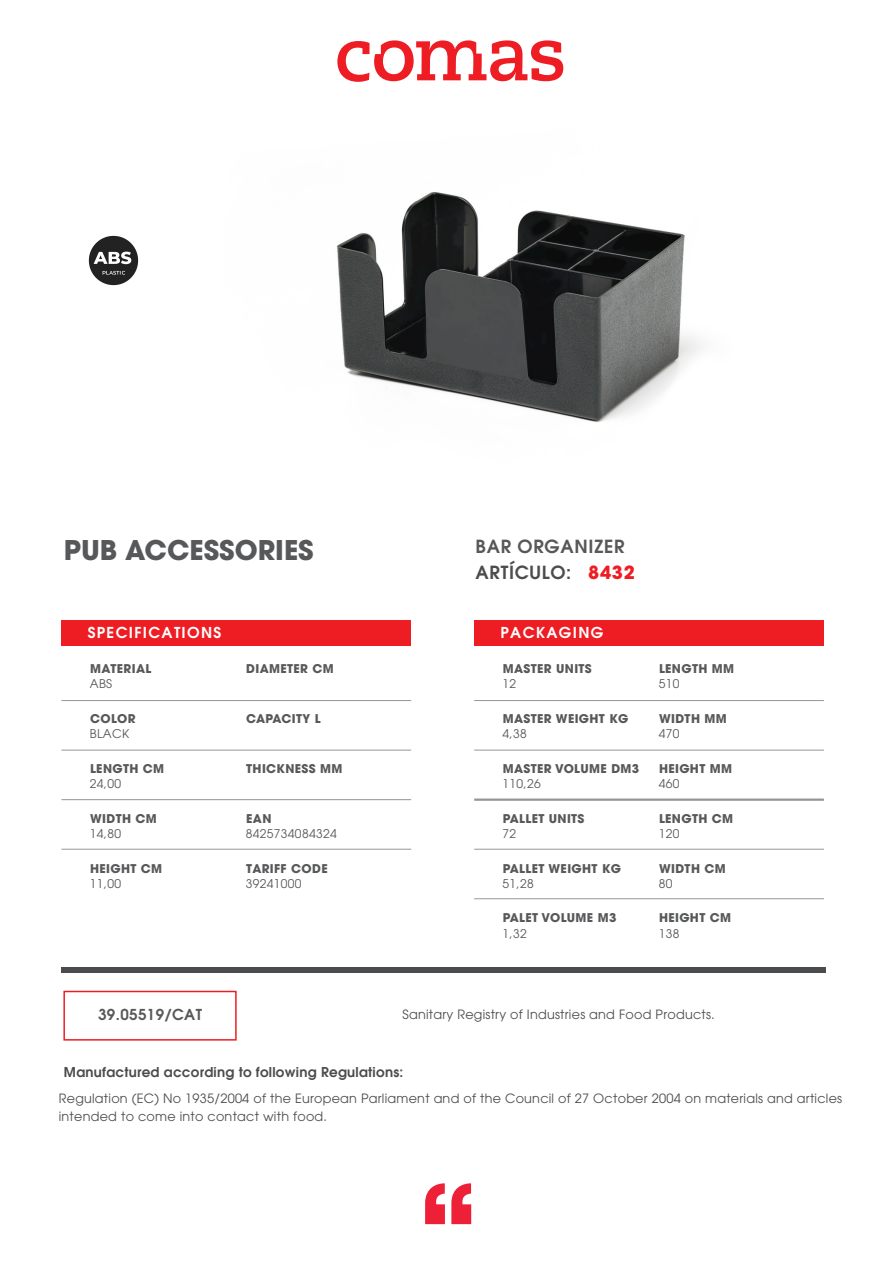
<style>
.page{position:relative;width:893px;height:1263px;background:#fff}
.page>*{position:absolute;margin:0;border:0;box-sizing:border-box;transform-origin:0 0}
.t1{font:700 27px "Avant Garde";color:#57585a}
.t2{font:600 18px/25.7px "Avant Garde";letter-spacing:.04em;color:#57585a}
.t3{font:600 15px "Avant Garde";letter-spacing:.09em;color:#fff}
.t4{font:600 15px "Avant Garde";letter-spacing:.03em;color:#57585a}
.t5{font:600 13.5px "Avant Garde";letter-spacing:.02em;color:#4b4c4d}
.t6{font:12.75px/18px "Avant Garde";letter-spacing:.02em;color:#4b4c4d}
.t7{font:700 12px "Avant Garde";letter-spacing:.03em;color:#57585a}
.t8{font:12px "Avant Garde";letter-spacing:.03em;color:#57585a}
.s1{color:#4b4c4d}
.s2{font-weight:700;color:#ee1d23}
</style>
<div class="page">
<svg style="left:425px;top:1183px;width:20px;height:41px"></svg>
<svg style="left:451px;top:1183px;width:20px;height:41px"></svg>
<svg style="left:337px;top:40px;width:226px;height:42px"></svg>
<div style="left:61px;top:620px;width:350px;height:25px;background:#ee1d23"></div>
<div style="left:61px;top:967px;width:765px;height:6px;background:#4b4c4d"></div>
<hr style="left:61px;top:700px;width:350px;height:1px;background:#939598">
<hr style="left:61px;top:750px;width:350px;height:1px;background:#939598">
<hr style="left:61px;top:799px;width:350px;height:1px;background:#939598">
<hr style="left:61px;top:849px;width:350px;height:1px;background:#939598">
<div style="left:474px;top:620px;width:350px;height:25px;background:#ee1d23"></div>
<hr style="left:474px;top:700px;width:350px;height:1px;background:#939598">
<hr style="left:474px;top:750px;width:350px;height:1px;background:#939598">
<hr style="left:474px;top:798px;width:350px;height:3px;background:#939598">
<hr style="left:474px;top:849px;width:350px;height:1px;background:#939598">
<hr style="left:474px;top:898px;width:350px;height:1px;background:#939598">
<div style="left:63px;top:991px;width:174px;height:49px;border:2px solid #ee1d23"></div>
<img style="left:88px;top:235px;width:51px;height:51px">
<img style="left:337px;top:192px;width:365px;height:230px">
<h1 class="t1" style="left:64px;top:532px;width:251px">PUB ACCESSORIES</h1>
<h2 class="t2" style="left:475px;top:533px;width:161px">BAR ORGANIZER<br><span class="s1">ARTÍCULO:</span> <span class="s2">8432</span></h2>
<p class="t3" style="left:88px;top:623px;width:135px">SPECIFICATIONS</p>
<p class="t7" style="left:90px;top:661px;width:63px">MATERIAL</p>
<p class="t7" style="left:246px;top:661px;width:89px">DIAMETER CM</p>
<p class="t3" style="left:500px;top:623px;width:104px">PACKAGING</p>
<p class="t7" style="left:503px;top:661px;width:91px">MASTER UNITS</p>
<p class="t7" style="left:659px;top:661px;width:77px">LENGTH MM</p>
<p class="t8" style="left:90px;top:677px;width:24px">ABS</p>
<p class="t8" style="left:502px;top:677px;width:15px">12</p>
<p class="t8" style="left:659px;top:677px;width:22px">510</p>
<p class="t7" style="left:90px;top:711px;width:47px">COLOR</p>
<p class="t7" style="left:246px;top:711px;width:76px">CAPACITY L</p>
<p class="t7" style="left:503px;top:711px;width:127px">MASTER WEIGHT KG</p>
<p class="t7" style="left:659px;top:711px;width:69px">WIDTH MM</p>
<p class="t8" style="left:90px;top:727px;width:41px">BLACK</p>
<p class="t8" style="left:502px;top:727px;width:26px">4,38</p>
<p class="t8" style="left:659px;top:727px;width:22px">470</p>
<p class="t7" style="left:90px;top:761px;width:76px">LENGTH CM</p>
<p class="t7" style="left:246px;top:761px;width:98px">THICKNESS MM</p>
<p class="t7" style="left:503px;top:761px;width:138px">MASTER VOLUME DM3</p>
<p class="t7" style="left:659px;top:761px;width:75px">HEIGHT MM</p>
<p class="t8" style="left:90px;top:777px;width:33px">24,00</p>
<p class="t8" style="left:90px;top:826px;width:33px">14,80</p>
<p class="t8" style="left:90px;top:876px;width:33px">11,00</p>
<p class="t7" style="left:90px;top:810px;width:68px">WIDTH CM</p>
<p class="t7" style="left:90px;top:860px;width:74px">HEIGHT CM</p>
<p class="t7" style="left:246px;top:810px;width:27px">EAN</p>
<p class="t8" style="left:246px;top:826px;width:92px">8425734084324</p>
<p class="t7" style="left:246px;top:860px;width:83px">TARIFF CODE</p>
<p class="t8" style="left:246px;top:876px;width:57px">39241000</p>
<p class="t8" style="left:502px;top:777px;width:40px">110,26</p>
<p class="t8" style="left:502px;top:826px;width:15px">72</p>
<p class="t7" style="left:503px;top:810px;width:83px">PALLET UNITS</p>
<p class="t8" style="left:659px;top:777px;width:22px">460</p>
<p class="t7" style="left:659px;top:810px;width:76px">LENGTH CM</p>
<p class="t8" style="left:659px;top:826px;width:22px">120</p>
<p class="t7" style="left:503px;top:860px;width:120px">PALLET WEIGHT KG</p>
<p class="t7" style="left:659px;top:860px;width:68px">WIDTH CM</p>
<p class="t8" style="left:502px;top:876px;width:33px">51,28</p>
<p class="t8" style="left:502px;top:926px;width:26px">1,32</p>
<p class="t7" style="left:503px;top:910px;width:115px">PALET VOLUME M3</p>
<p class="t8" style="left:659px;top:876px;width:15px">80</p>
<p class="t7" style="left:659px;top:910px;width:74px">HEIGHT CM</p>
<p class="t8" style="left:659px;top:926px;width:22px">138</p>
<p class="t4" style="left:98px;top:1005px;width:105px">39.05519/CAT</p>
<p class="t6" style="left:402px;top:1006px;width:314px">Sanitary Registry of Industries and Food Products.</p>
<p class="t5" style="left:64px;top:1063px;width:341px">Manufactured according to following Regulations:</p>
<p class="t6" style="left:59px;top:1090px;width:785px">Regulation (EC) No 1935/2004 of the European Parliament and of the Council of 27 October 2004 on materials and articles intended to come into contact with food.</p>
</div>
